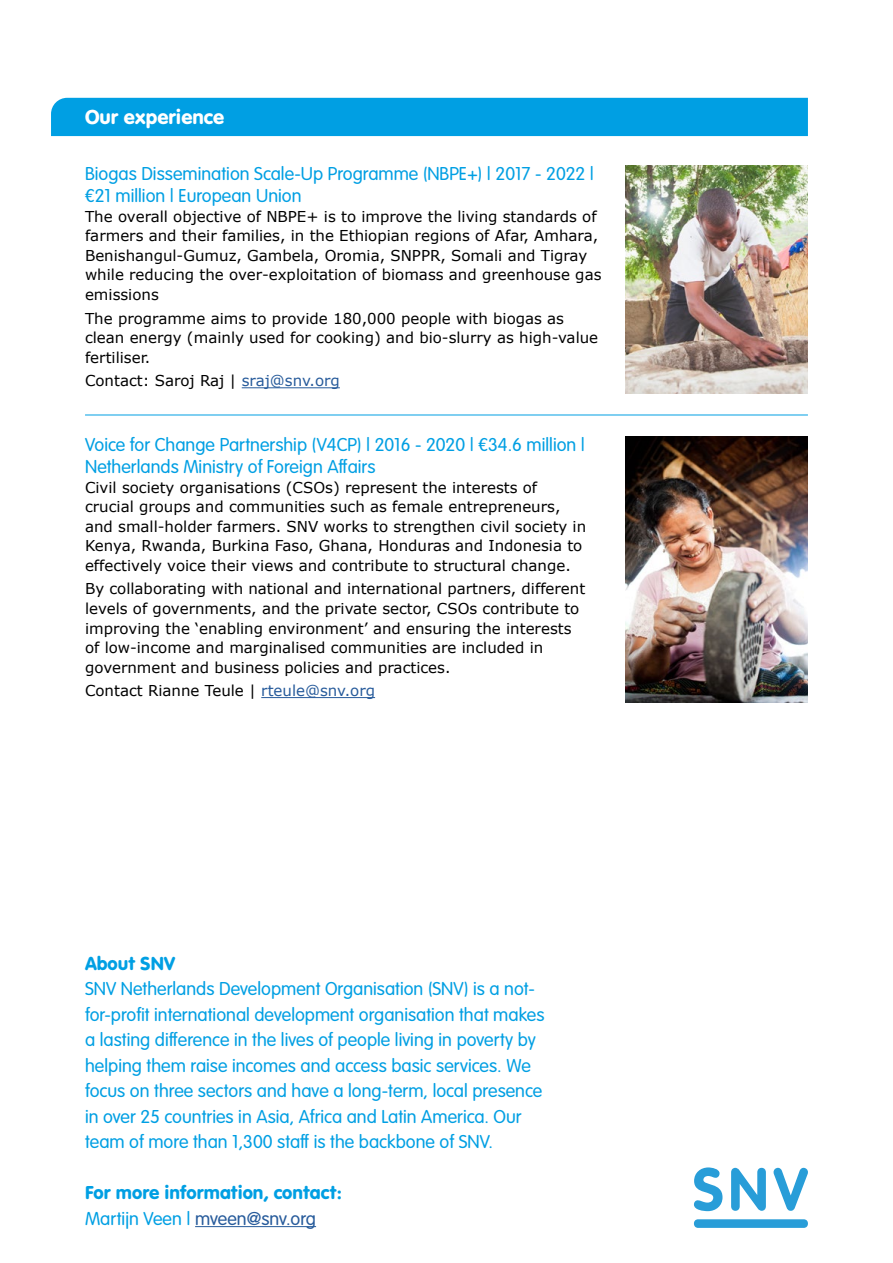
<style>
.page{position:relative;width:893px;height:1263px;background:#fff}
.page>*{position:absolute;margin:0;border:0;box-sizing:border-box;transform-origin:0 0}
.t1{font:21px "VAG Rundschrift D";color:#fff}
.t2{font:300 19.5px/25.5px "VAG Rundschrift D";color:#009fe3}
.t3{font:19.5px/25.5px "VAG Rundschrift D";color:#009fe3}
.t4{font:15px/19.5px "Verdana";color:#000}
.s1{color:#275b9b}
.s2{font-weight:300}
.s3{font-weight:300;color:#275b9b}
</style>
<div class="page">
<hr style="left:85px;top:415px;width:723px;height:1px;background:#009fe3">
<img style="left:625px;top:166px;width:183px;height:227px">
<hr style="left:242px;top:387px;width:98px;height:1px;background:#275b9b">
<div style="left:51px;top:98px;width:757px;height:38px;background:#009fe3"></div>
<hr style="left:195px;top:1226px;width:121px;height:1px;background:#275b9b">
<svg style="left:694px;top:1167px;width:28px;height:44px"></svg>
<svg style="left:731px;top:1168px;width:35px;height:43px"></svg>
<svg style="left:774px;top:1168px;width:34px;height:43px"></svg>
<div style="left:694px;top:1219px;width:114px;height:9px;background:#289dd8;border-radius:4px"></div>
<hr style="left:261px;top:697px;width:114px;height:1px;background:#275b9b">
<img style="left:625px;top:437px;width:183px;height:265px">
<h1 class="t1" style="left:85px;top:104px;width:141px">Our experience</h1>
<h2 class="t2" style="left:85px;top:163px;width:510px;line-height:22.5px">Biogas Dissemination Scale-Up Programme (NBPE+) | 2017 - 2022 | €21 million | European Union</h2>
<p class="t4" style="left:85px;top:207px;width:518px">The overall objective of NBPE+ is to improve the living standards of farmers and their families, in the Ethiopian regions of Afar, Amhara, Benishangul-Gumuz, Gambela, Oromia, SNPPR, Somali and Tigray while reducing the over-exploitation of biomass and greenhouse gas emissions</p>
<p class="t4" style="left:85px;top:309px;width:515px">The programme aims to provide 180,000 people with biogas as clean energy (mainly used for cooking) and bio-slurry as high-value fertiliser.</p>
<p class="t4" style="left:85px;top:371px;width:256px">Contact: Saroj Raj | <span class="s1">sraj@snv.org</span></p>
<h2 class="t2" style="left:85px;top:433px;width:501px;line-height:22.5px">Voice for Change Partnership (V4CP) | 2016 - 2020 | €34.6 million |<br>Netherlands Ministry of Foreign Affairs</h2>
<p class="t4" style="left:85px;top:478px;width:503px">Civil society organisations (CSOs) represent the interests of crucial groups and communities such as female entrepreneurs, and small-holder farmers. SNV works to strengthen civil society in Kenya, Rwanda, Burkina Faso, Ghana, Honduras and Indonesia to effectively voice their views and contribute to structural change.</p>
<p class="t4" style="left:85px;top:579px;width:502px">By collaborating with national and international partners, different levels of governments, and the private sector, CSOs contribute to improving the ‘enabling environment’ and ensuring the interests of low-income and marginalised communities are included in government and business policies and practices.</p>
<p class="t4" style="left:85px;top:681px;width:292px">Contact Rianne Teule | <span class="s1">rteule@snv.org</span></p>
<h2 class="t3" style="left:85px;top:950px;width:92px">About SNV</h2>
<p class="t2" style="left:85px;top:976px;width:461px">SNV Netherlands Development Organisation (SNV) is a not&shy;for-profit international development organisation that makes a lasting difference in the lives of people living in poverty by helping them raise incomes and access basic services. We focus on three sectors and have a long-term, local presence in over 25 countries in Asia, Africa and Latin America. Our team of more than 1,300 staff is the backbone of SNV.</p>
<h2 class="t3" style="left:85px;top:1180px;width:258px">For more information, contact:<br><span class="s2">Martijn Veen |</span> <span class="s3">mveen@snv.org</span></h2>
</div>
